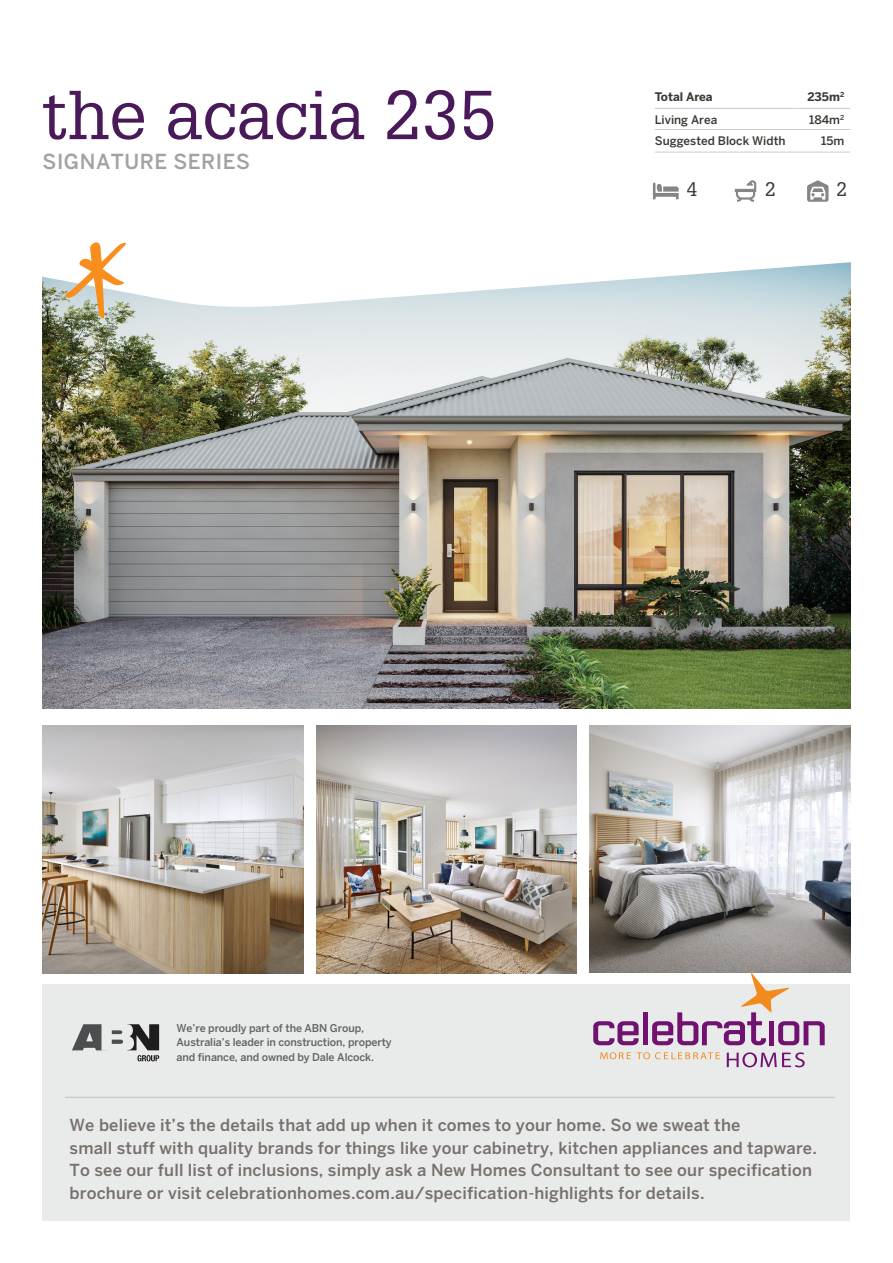
<style>
.page{position:relative;width:893px;height:1263px;background:#fff}
.page>*{position:absolute;margin:0;border:0;box-sizing:border-box;transform-origin:0 0}
.t1{font:67.5px "Glypha LT Std";color:#49195a}
.t2{font:500 20.55px "Benton Sans";letter-spacing:.025em;color:#9fa3a6}
.t3{font:19.2px "Glypha LT Std";color:#3c3833}
.t4{font:500 16.5px/22.5px "Benton Sans";letter-spacing:.01em;color:#77706c}
.t5{font:500 11.7px "Benton Sans";color:#3c3833}
.t6{font:700 11.7px "Benton Sans";color:#3c3833}
.t7{font:500 10.65px/14.2px "Benton Sans";letter-spacing:-.01em;color:#636366}
</style>
<div class="page">
<img style="left:43px;top:309px;width:808px;height:400px">
<div style="left:43px;top:984px;width:807px;height:236px;background:#e9ebea"></div>
<svg style="left:42px;top:151px;width:809px;height:158px"></svg>
<hr style="left:655px;top:108px;width:140px;height:1px;background:#cccdcc">
<hr style="left:655px;top:129px;width:140px;height:1px;background:#cccdcc">
<hr style="left:655px;top:152px;width:140px;height:1px;background:#cccdcc">
<hr style="left:795px;top:108px;width:55px;height:1px;background:#cccdcc">
<hr style="left:795px;top:129px;width:55px;height:1px;background:#cccdcc">
<hr style="left:795px;top:152px;width:55px;height:1px;background:#cccdcc">
<svg style="left:727px;top:1052px;width:78px;height:15px"></svg>
<svg style="left:593px;top:1021px;width:46px;height:24px"></svg>
<div style="left:643px;top:1012px;width:5px;height:33px;background:#711271"></div>
<svg style="left:652px;top:973px;width:173px;height:72px"></svg>
<svg style="left:600px;top:1052px;width:31px;height:7px"></svg>
<svg style="left:637px;top:1052px;width:83px;height:7px"></svg>
<svg style="left:72px;top:1024px;width:87px;height:37px"></svg>
<hr style="left:65px;top:1097px;width:770px;height:1px;background:#cccdcc">
<svg style="left:65px;top:242px;width:61px;height:76px"></svg>
<svg style="left:735px;top:180px;width:21px;height:22px"></svg>
<svg style="left:653px;top:183px;width:26px;height:16px"></svg>
<svg style="left:807px;top:180px;width:21px;height:22px"></svg>
<img style="left:43px;top:725px;width:260px;height:248px">
<img style="left:316px;top:725px;width:261px;height:248px">
<img style="left:589px;top:725px;width:261px;height:248px">
<p class="t1" style="left:43px;top:74px;width:455px">the acacia 235</p>
<p class="t2" style="left:43px;top:149px;width:209px">SIGNATURE SERIES</p>
<p class="t6" style="left:655px;top:90px;width:59px">Total Area</p>
<p class="t6" style="left:807px;top:90px;width:38px">235m<sup>2</sup></p>
<p class="t5" style="left:655px;top:112px;width:64px">Living Area</p>
<p class="t5" style="left:809px;top:112px;width:37px">184m<sup>2</sup></p>
<p class="t5" style="left:655px;top:134px;width:132px">Suggested Block Width</p>
<p class="t5" style="left:821px;top:134px;width:25px">15m</p>
<p class="t3" style="left:687px;top:178px;width:12px">4</p>
<p class="t3" style="left:765px;top:178px;width:12px">2</p>
<p class="t3" style="left:836px;top:178px;width:12px">2</p>
<p class="t7" style="left:177px;top:1021px;width:217px">We’re proudly part of the ABN Group,<br>Australia’s leader in construction, property and finance, and owned by Dale Alcock.</p>
<p class="t4" style="left:70px;top:1113px;width:749px">We believe it’s the details that add up when it comes to your home. So we sweat the<br>small stuff with quality brands for things like your cabinetry, kitchen appliances and tapware.<br>To see our full list of inclusions, simply ask a New Homes Consultant to see our specification brochure or visit celebrationhomes.com.au/specification-highlights for details.</p>
</div>
